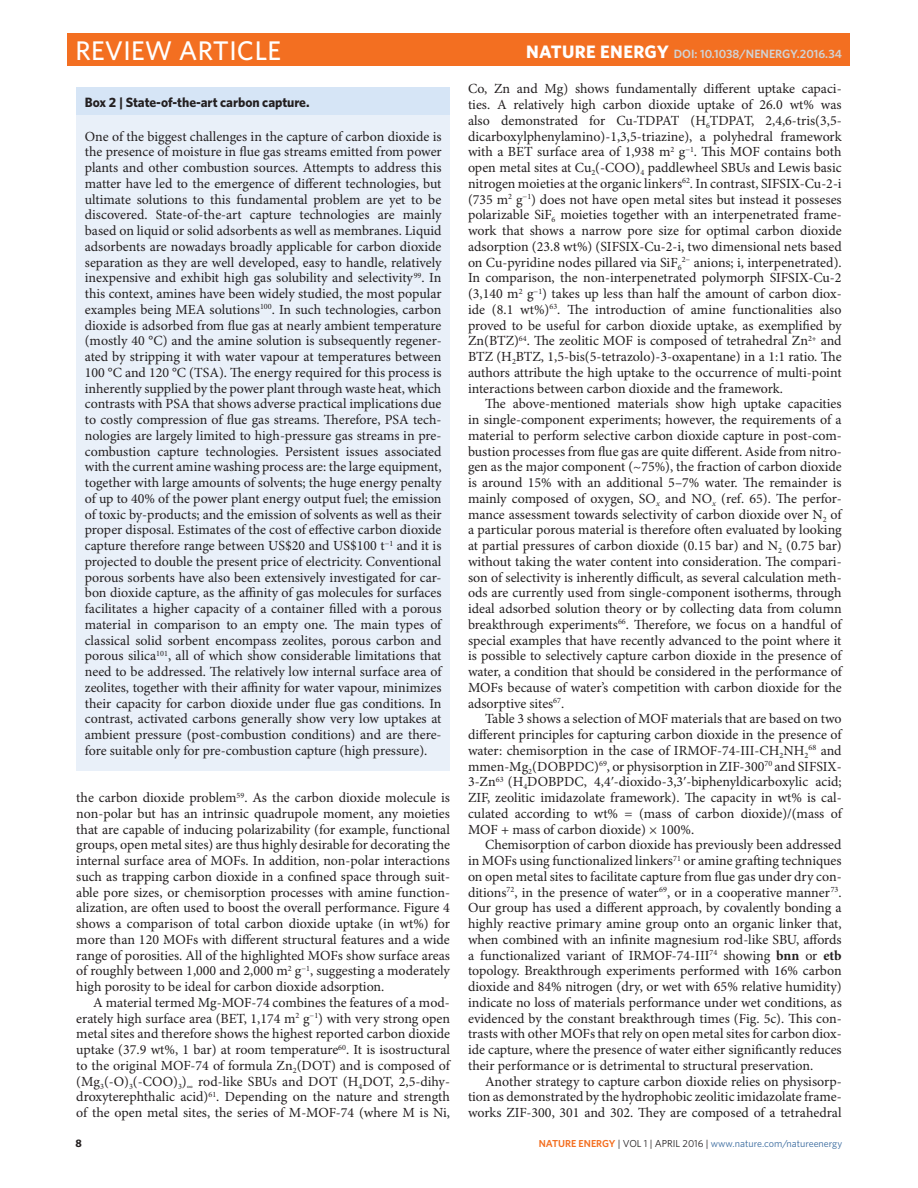
<style>
.page{position:relative;width:918px;height:1188px;background:#fff}
.page>*{position:absolute;margin:0;border:0;box-sizing:border-box;transform-origin:0 0}
.t1{font:500 27px "Whitney";letter-spacing:.01em;color:#fff}
.t2{font:13.95px/15.8px "Minion Pro";color:#231f20;text-align:justify}
.t3{font:700 13.5px "Whitney";letter-spacing:-.005em;color:#231f20}
.t4{font:600 12px "Whitney";color:#d1d3d4}
.t5{font:700 10.8px "Whitney";color:#231f20}
.t6{font:10.2px "Whitney";color:#396a9e}
.s1{font-weight:700;font-size:18px;color:#fff}
.s2{font-weight:700}
.s3{font-weight:600;color:#f36f21}
.s4{color:#231f20}
</style>
<div class="page">
<div style="left:76px;top:87px;width:374px;height:684px;background:#e9f0f9"></div>
<div style="left:76px;top:87px;width:374px;height:28px;background:#d6e5f6"></div>
<div style="left:68px;top:33px;width:782px;height:33px;background:#f36f21"></div>
<h1 class="t1" style="left:75px;top:35px;width:207px">REVIEW ARTICLE</h1>
<p class="t4" style="left:526px;top:49px;width:317px"><span class="s1">NATURE ENERGY</span> DOI: 10.1038/NENERGY.2016.34</p>
<p class="t3" style="left:85px;top:97px;width:226px">Box 2 | State-of-the-art carbon capture.</p>
<p class="t2" style="left:85px;top:130px;width:358px">One of the biggest challenges in the capture of carbon dioxide is the presence of moisture in flue gas streams emitted from power plants and other combustion sources. Attempts to address this matter have led to the emergence of different technologies, but ultimate solutions to this fundamental problem are yet to be discovered. State-of-the-art capture technologies are mainly based on liquid or solid adsorbents as well as membranes. Liquid adsorbents are nowadays broadly applicable for carbon dioxide separation as they are well developed, easy to handle, relatively inexpensive and exhibit high gas solubility and selectivity<sup>99</sup>. In this context, amines have been widely studied, the most popular examples being MEA solutions<sup>100</sup>. In such technologies, carbon dioxide is adsorbed from flue gas at nearly ambient temperature (mostly 40 °C) and the amine solution is subsequently regener&shy;ated by stripping it with water vapour at temperatures between 100 °C and 120 °C (TSA). The energy required for this process is inherently supplied by the power plant through waste heat, which contrasts with PSA that shows adverse practical implications due to costly compression of flue gas streams. Therefore, PSA tech&shy;nologies are largely limited to high-pressure gas streams in pre&shy;combustion capture technologies. Persistent issues associated with the current amine washing process are: the large equipment, together with large amounts of solvents; the huge energy penalty of up to 40% of the power plant energy output fuel; the emission of toxic by-products; and the emission of solvents as well as their proper disposal. Estimates of the cost of effective carbon dioxide capture therefore range between US$20 and US$100 t<sup>−1</sup> and it is projected to double the present price of electricity. Conventional porous sorbents have also been extensively investigated for car&shy;bon dioxide capture, as the affinity of gas molecules for surfaces facilitates a higher capacity of a container filled with a porous material in comparison to an empty one. The main types of classical solid sorbent encompass zeolites, porous carbon and porous silica<sup>101</sup>, all of which show considerable limitations that need to be addressed. The relatively low internal surface area of zeolites, together with their affinity for water vapour, minimizes their capacity for carbon dioxide under flue gas conditions. In contrast, activated carbons generally show very low uptakes at ambient pressure (post-combustion conditions) and are there&shy;fore suitable only for pre-combustion capture (high pressure).</p>
<p class="t2" style="left:76px;top:791px;width:375px">the carbon dioxide problem<sup>59</sup>. As the carbon dioxide molecule is non-polar but has an intrinsic quadrupole moment, any moieties that are capable of inducing polarizability (for example, functional groups, open metal sites) are thus highly desirable for decorating the internal surface area of MOFs. In addition, non-polar interactions such as trapping carbon dioxide in a confined space through suit&shy;able pore sizes, or chemisorption processes with amine function&shy;alization, are often used to boost the overall performance. Figure 4 shows a comparison of total carbon dioxide uptake (in wt%) for more than 120 MOFs with different structural features and a wide range of porosities. All of the highlighted MOFs show surface areas of roughly between 1,000 and 2,000 m<sup>2</sup> g<sup>−1</sup>, suggesting a moderately high porosity to be ideal for carbon dioxide adsorption.</p>
<p class="t2" style="left:76px;top:996px;width:375px;text-indent:17px">A material termed Mg-MOF-74 combines the features of a mod&shy;erately high surface area (BET, 1,174 m<sup>2</sup> g<sup>−1</sup>) with very strong open metal sites and therefore shows the highest reported carbon dioxide uptake (37.9 wt%, 1 bar) at room temperature<sup>60</sup>. It is isostructural to the original MOF-74 of formula Zn<sub>2</sub>(DOT) and is composed of (Mg<sub>3</sub>(-O)<sub>3</sub>(-COO)<sub>3</sub>)<sub>∞</sub> rod-like SBUs and DOT (H<sub>4</sub>DOT, 2,5-dihy&shy;droxyterephthalic acid)<sup>61</sup>. Depending on the nature and strength of the open metal sites, the series of M-MOF-74 (where M is Ni,</p>
<p class="t2" style="left:468px;top:82px;width:375px">Co, Zn and Mg) shows fundamentally different uptake capaci&shy;ties. A relatively high carbon dioxide uptake of 26.0 wt% was also demonstrated for Cu-TDPAT (H<sub>6</sub>TDPAT, 2,4,6-tris(3,5- dicarboxylphenylamino)-1,3,5-triazine), a polyhedral framework with a BET surface area of 1,938 m<sup>2</sup> g<sup>−1</sup>. This MOF contains both open metal sites at Cu<sub>2</sub>(-COO)<sub>4</sub> paddlewheel SBUs and Lewis basic nitrogen moieties at the organic linkers<sup>62</sup>. In contrast, SIFSIX-Cu-2-i (735 m<sup>2</sup> g<sup>−1</sup>) does not have open metal sites but instead it posseses polarizable SiF<sub>6</sub> moieties together with an interpenetrated frame&shy;work that shows a narrow pore size for optimal carbon dioxide adsorption (23.8 wt%) (SIFSIX-Cu-2-i, two dimensional nets based on Cu-pyridine nodes pillared via SiF<sub>6</sub><sup>2−</sup> anions; i, interpenetrated).<br>In comparison, the non-interpenetrated polymorph SIFSIX-Cu-2 (3,140 m<sup>2</sup> g<sup>−1</sup>) takes up less than half the amount of carbon diox&shy;ide (8.1 wt%)<sup>63</sup>. The introduction of amine functionalities also proved to be useful for carbon dioxide uptake, as exemplified by Zn(BTZ)<sup>64</sup>. The zeolitic MOF is composed of tetrahedral Zn<sup>2+</sup> and BTZ (H<sub>2</sub>BTZ, 1,5-bis(5-tetrazolo)-3-oxapentane) in a 1:1 ratio. The authors attribute the high uptake to the occurrence of multi-point interactions between carbon dioxide and the framework.</p>
<p class="t2" style="left:468px;top:397px;width:375px;text-indent:17px">The above-mentioned materials show high uptake capacities in single-component experiments; however, the requirements of a material to perform selective carbon dioxide capture in post-com&shy;bustion processes from flue gas are quite different. Aside from nitro&shy;gen as the major component (~75%), the fraction of carbon dioxide is around 15% with an additional 5–7% water. The remainder is mainly composed of oxygen, SO<sub>x</sub> and NO<sub>x</sub> (ref. 65). The perfor&shy;mance assessment towards selectivity of carbon dioxide over N<sub>2</sub> of a particular porous material is therefore often evaluated by looking at partial pressures of carbon dioxide (0.15 bar) and N<sub>2</sub> (0.75 bar) without taking the water content into consideration. The compari&shy;son of selectivity is inherently difficult, as several calculation meth&shy;ods are currently used from single-component isotherms, through ideal adsorbed solution theory or by collecting data from column breakthrough experiments<sup>66</sup>. Therefore, we focus on a handful of special examples that have recently advanced to the point where it is possible to selectively capture carbon dioxide in the presence of water, a condition that should be considered in the performance of MOFs because of water’s competition with carbon dioxide for the adsorptive sites<sup>67</sup>.</p>
<p class="t2" style="left:468px;top:712px;width:375px;text-indent:17px">Table 3 shows a selection of MOF materials that are based on two different principles for capturing carbon dioxide in the presence of water: chemisorption in the case of IRMOF-74-III-CH<sub>2</sub>NH<sub>2</sub><sup>68</sup> and mmen-Mg<sub>2</sub>(DOBPDC)<sup>69</sup>, or physisorption in ZIF-300<sup>70</sup> and SIFSIX-3-Zn<sup>63</sup> (H<sub>4</sub>DOBPDC, 4,4ʹ-dioxido-3,3ʹ-biphenyldicarboxylic acid; ZIF, zeolitic imidazolate framework). The capacity in wt% is cal&shy;culated according to wt% = (mass of carbon dioxide)/(mass of MOF + mass of carbon dioxide) × 100%.</p>
<p class="t2" style="left:468px;top:838px;width:375px;text-indent:17px">Chemisorption of carbon dioxide has previously been addressed in MOFs using functionalized linkers<sup>71</sup> or amine grafting techniques on open metal sites to facilitate capture from flue gas under dry con&shy;ditions<sup>72</sup>, in the presence of water<sup>69</sup>, or in a cooperative manner<sup>73</sup>.<br>Our group has used a different approach, by covalently bonding a highly reactive primary amine group onto an organic linker that, when combined with an infinite magnesium rod-like SBU, affords a functionalized variant of IRMOF-74-III<sup>74</sup> showing <span class="s2">bnn</span> or <span class="s2">etb </span>topology. Breakthrough experiments performed with 16% carbon dioxide and 84% nitrogen (dry, or wet with 65% relative humidity) indicate no loss of materials performance under wet conditions, as evidenced by the constant breakthrough times (Fig. 5c). This con&shy;trasts with other MOFs that rely on open metal sites for carbon diox&shy;ide capture, where the presence of water either significantly reduces their performance or is detrimental to structural preservation.</p>
<p class="t2" style="left:468px;top:1075px;width:375px;text-indent:17px">Another strategy to capture carbon dioxide relies on physisorp&shy;tion as demonstrated by the hydrophobic zeolitic imidazolate frame&shy;works ZIF-300, 301 and 302. They are composed of a tetrahedral</p>
<p class="t5" style="left:76px;top:1139px;width:8px">8</p>
<p class="t6" style="left:539px;top:1139px;width:305px"><span class="s3">NATURE ENERGY</span> <span class="s4">| VOL 1 | APRIL 2016 |</span> www.nature.com/natureenergy</p>
</div>
